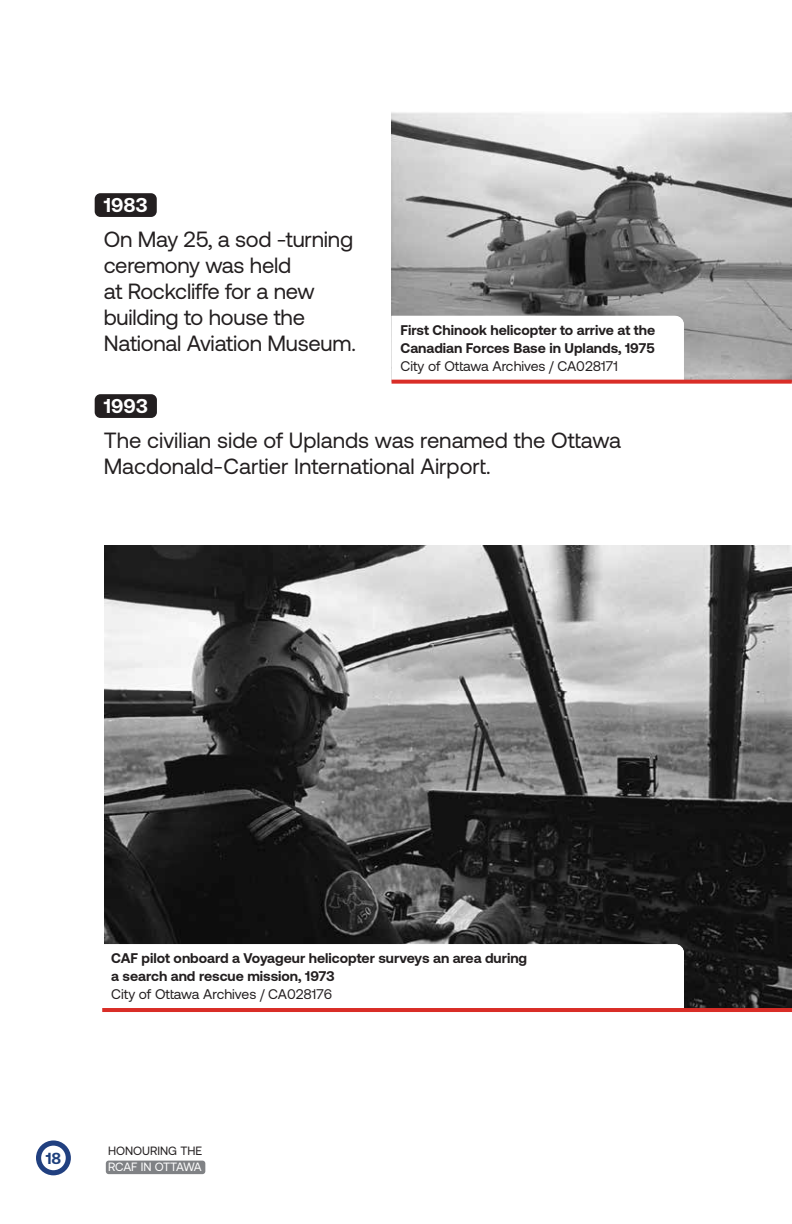
<style>
.page{position:relative;width:792px;height:1224px;background:#fff}
.page>*{position:absolute;margin:0;border:0;box-sizing:border-box;transform-origin:0 0}
.t1{font:22px/26px "Aeonik";letter-spacing:-.01em;color:#231f20}
.t2{font:700 20px "Aeonik";color:#fff}
.t3{font:700 16px "Aeonik";color:#1d3f7c}
.t4{font:700 14px/18px "Aeonik";color:#231f20}
.t5{font:14px "Aeonik";color:#231f20}
.t6{font:12px "Aeonik";color:#231f20}
.t7{font:12px "Aeonik";letter-spacing:-.025em;color:#fff}
</style>
<div class="page">
<div style="left:95px;top:193px;width:62px;height:24px;background:#231f20;border-radius:6px"></div>
<div style="left:106px;top:1161px;width:99px;height:13px;background:#808285;border-radius:3px"></div>
<img style="left:392px;top:112px;width:400px;height:268px">
<svg style="left:392px;top:316px;width:292px;height:64px"></svg>
<svg style="left:392px;top:380px;width:400px;height:4px;background:#dc3f3a"></svg>
<div style="left:95px;top:394px;width:62px;height:24px;background:#231f20;border-radius:6px"></div>
<img style="left:104px;top:546px;width:688px;height:462px">
<svg style="left:104px;top:944px;width:580px;height:64px"></svg>
<hr style="left:102px;top:1008px;width:690px;height:4px;background:#d92d27">
<svg style="left:36px;top:1140px;width:35px;height:35px"></svg>
<div style="left:41px;top:1146px;width:25px;height:24px;background:#fff;border-radius:50%"></div>
<p class="t2" style="left:104px;top:193px;width:46px">1983</p>
<p class="t1" style="left:104px;top:226px;width:254px">On May 25, a sod -turning ceremony was held<br>at Rockcliffe for a new building to house the<br>National Aviation Museum.</p>
<p class="t4" style="left:401px;top:321px;width:256px">First Chinook helicopter to arrive at the<br>Canadian Forces Base in Uplands, 1975</p>
<p class="t5" style="left:401px;top:358px;width:219px">City of Ottawa Archives / CA028171</p>
<p class="t2" style="left:104px;top:394px;width:46px">1993</p>
<p class="t1" style="left:104px;top:427px;width:519px">The civilian side of Uplands was renamed the Ottawa<br>Macdonald-Cartier International Airport.</p>
<p class="t4" style="left:111px;top:949px;width:417px">CAF pilot onboard a Voyageur helicopter surveys an area during a search and rescue mission, 1973</p>
<p class="t5" style="left:111px;top:986px;width:223px">City of Ottawa Archives / CA028176</p>
<p class="t3" style="left:46px;top:1149px;width:17px">18</p>
<p class="t6" style="left:108px;top:1144px;width:96px">HONOURING THE</p>
<p class="t7" style="left:108px;top:1161px;width:95px">RCAF IN OTTAWA</p>
</div>
